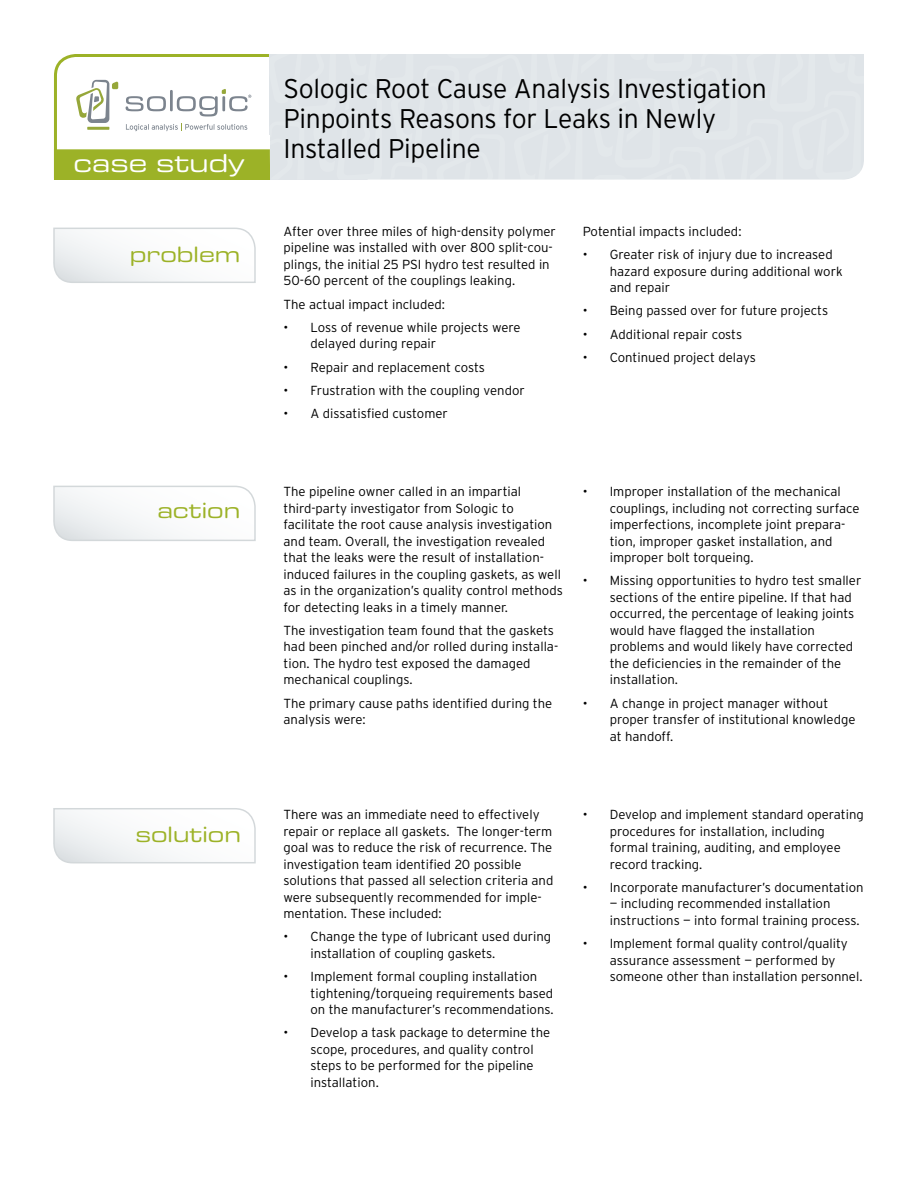
<style>
.page{position:relative;width:918px;height:1188px;background:#fff}
.page>*{position:absolute;margin:0;border:0;box-sizing:border-box;transform-origin:0 0}
.t1{font:31.5px "Aban";color:#fff}
.t2{font:300 27px/30px "Interstate";letter-spacing:-.01em;color:#000}
.t3{font:27px "Aban";color:#9cb227}
.t4{font:300 13.2px/16.5px "Interstate";color:#000}
</style>
<div class="page">
<svg style="left:53px;top:485px;width:203px;height:56px"></svg>
<div style="left:54px;top:54px;width:246px;height:145px;border:3px solid #9cb227;border-radius:20px"></div>
<div style="left:54px;top:149px;width:216px;height:32px;background:#9cb227;border:3px solid #9cb227"></div>
<svg style="left:53px;top:808px;width:203px;height:56px"></svg>
<div style="left:269px;top:54px;width:595px;height:126px;background:#dfe4e8"></div>
<div style="left:0;top:180px;width:918px;height:34px;background:#fff"></div>
<svg style="left:53px;top:227px;width:203px;height:56px"></svg>
<hr style="left:87px;top:127px;width:22px;height:3px;background:#96a73a">
<svg style="left:76px;top:80px;width:42px;height:43px"></svg>
<svg style="left:126px;top:123px;width:121px;height:8px"></svg>
<svg style="left:126px;top:89px;width:125px;height:27px"></svg>
<h1 class="t1" style="left:73px;top:138px;width:173px">case study</h1>
<h2 class="t3" style="left:130px;top:233px;width:112px">problem</h2>
<h2 class="t3" style="left:157px;top:489px;width:85px">action</h2>
<h2 class="t3" style="left:135px;top:813px;width:107px">solution</h2>
<h2 class="t2" style="left:284px;top:73px;width:485px">Sologic Root Cause Analysis Investigation<br>Pinpoints Reasons for Leaks in Newly<br>Installed Pipeline</h2>
<p class="t4" style="left:284px;top:223px;width:274px">After over three miles of high-density polymer pipeline was installed with over 800 split-cou&shy;plings, the initial 25 PSI hydro test resulted in 50-60 percent of the couplings leaking.</p>
<p class="t4" style="left:284px;top:296px;width:163px">The actual impact included:</p>
<p class="t4" style="left:310px;top:319px;width:212px;text-indent:-27px">• Loss of revenue while projects were delayed during repair</p>
<p class="t4" style="left:284px;top:359px;width:203px">• Repair and replacement costs</p>
<p class="t4" style="left:284px;top:382px;width:243px">• Frustration with the coupling vendor</p>
<p class="t4" style="left:284px;top:405px;width:166px">• A dissatisfied customer</p>
<p class="t4" style="left:583px;top:223px;width:160px">Potential impacts included:</p>
<p class="t4" style="left:610px;top:246px;width:234px;text-indent:-27px">• Greater risk of injury due to increased hazard exposure during additional work and repair</p>
<p class="t4" style="left:583px;top:302px;width:247px">• Being passed over for future projects</p>
<p class="t4" style="left:583px;top:326px;width:161px">• Additional repair costs</p>
<p class="t4" style="left:583px;top:349px;width:175px">• Continued project delays</p>
<p class="t4" style="left:283px;top:483px;width:281px">The pipeline owner called in an impartial third-party investigator from Sologic to facilitate the root cause analysis investigation and team. Overall, the investigation revealed that the leaks were the result of installation&shy;induced failures in the coupling gaskets, as well as in the organization’s quality control methods for detecting leaks in a timely manner.</p>
<p class="t4" style="left:283px;top:622px;width:276px">The investigation team found that the gaskets had been pinched and/or rolled during installa&shy;tion. The hydro test exposed the damaged mechanical couplings.</p>
<p class="t4" style="left:283px;top:695px;width:270px">The primary cause paths identified during the analysis were:</p>
<p class="t4" style="left:610px;top:483px;width:251px;text-indent:-27px">• Improper installation of the mechanical couplings, including not correcting surface imperfections, incomplete joint prepara&shy;tion, improper gasket installation, and improper bolt torqueing.</p>
<p class="t4" style="left:610px;top:572px;width:253px;text-indent:-27px">• Missing opportunities to hydro test smaller sections of the entire pipeline. If that had occurred, the percentage of leaking joints would have flagged the installation problems and would likely have corrected the deficiencies in the remainder of the installation.</p>
<p class="t4" style="left:610px;top:695px;width:247px;text-indent:-27px">• A change in project manager without proper transfer of institutional knowledge at handoff.</p>
<p class="t4" style="left:284px;top:806px;width:271px">There was an immediate need to effectively repair or replace all gaskets. The longer-term goal was to reduce the risk of recurrence. The investigation team identified 20 possible solutions that passed all selection criteria and were subsequently recommended for imple&shy;mentation. These included:</p>
<p class="t4" style="left:310px;top:928px;width:242px;text-indent:-27px">• Change the type of lubricant used during installation of coupling gaskets.</p>
<p class="t4" style="left:310px;top:968px;width:245px;text-indent:-27px">• Implement formal coupling installation tightening/torqueing requirements based on the manufacturer’s recommendations.</p>
<p class="t4" style="left:310px;top:1024px;width:241px;text-indent:-27px">• Develop a task package to determine the scope, procedures, and quality control steps to be performed for the pipeline installation.</p>
<p class="t4" style="left:610px;top:806px;width:256px;text-indent:-27px">• Develop and implement standard operating procedures for installation, including formal training, auditing, and employee record tracking.</p>
<p class="t4" style="left:583px;top:879px;width:282px">• Incorporate manufacturer’s documentation</p>
<p class="t4" style="left:610px;top:895px;width:251px">— including recommended installation instructions — into formal training process.</p>
<p class="t4" style="left:610px;top:935px;width:254px;text-indent:-27px">• Implement formal quality control/quality assurance assessment — performed by someone other than installation personnel.</p>
</div>
